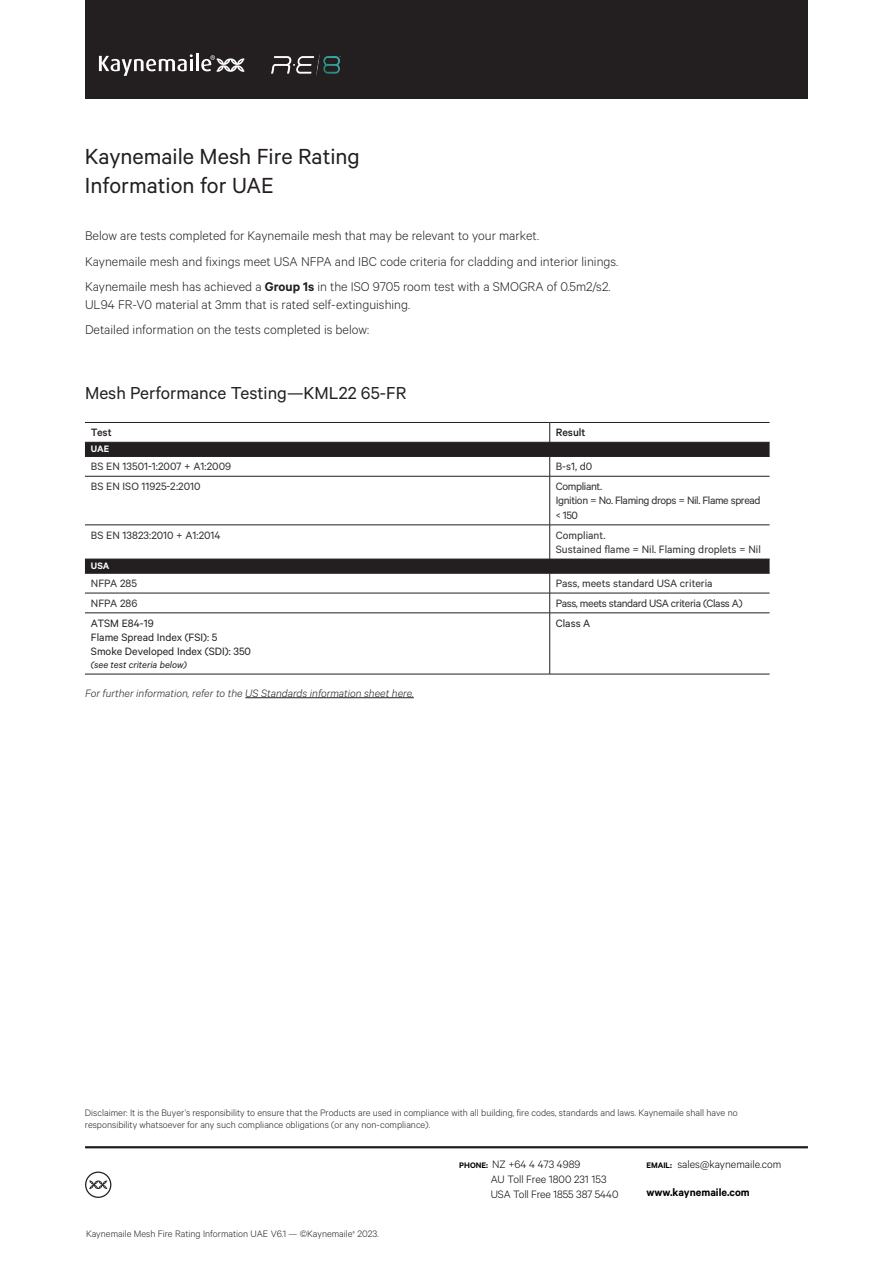
<style>
.page{position:relative;width:893px;height:1263px;background:#fff}
.page>*{position:absolute;margin:0;border:0;box-sizing:border-box;transform-origin:0 0}
.t1{font:24.6px "Calibre";color:#231f20}
.t2{font:19.5px "Calibre";color:#231f20}
.t3{font:300 14.25px/17.1px "Calibre";color:#231f20}
.t4{font:12px/14.4px "Calibre";color:#312f30}
.t5{font:12px/14.4px "Calibre";letter-spacing:-.03em;color:#312f30}
.t6{font:300 12px/15px "Calibre";color:#000}
.t7{font:12px "Calibre";color:#231f20}
.t8{font:italic 300 12px "Calibre";color:#231f20}
.t9{font:600 12px "Calibre";color:#000}
.t10{font:500 12px "Calibre";color:#231f20}
.t11{font:300 10.5px/12.6px "Calibre";color:#231f20}
.t12{font:italic 10.5px "Calibre";color:#231f20}
.t13{font:600 10.5px "Calibre";letter-spacing:-.005em;color:#fff}
.s1{font-weight:600}
.s2{font-weight:600;font-size:9px}
</style>
<div class="page">
<div style="left:85px;top:0;width:723px;height:99px;background:#231f20"></div>
<hr style="left:85px;top:1146px;width:723px;height:2px;background:#231f20">
<div style="left:85px;top:1171px;width:26px;height:27px;border:1px solid #231f20;border-radius:50%"></div>
<svg style="left:89px;top:1180px;width:18px;height:9px"></svg>
<svg style="left:85px;top:443px;width:685px;height:130px"></svg>
<hr style="left:85px;top:422px;width:465px;height:1px;background:#231f20">
<hr style="left:550px;top:422px;width:220px;height:1px;background:#231f20">
<hr style="left:85px;top:442px;width:465px;height:1px;background:#231f20">
<hr style="left:550px;top:442px;width:220px;height:1px;background:#231f20">
<hr style="left:85px;top:456px;width:465px;height:1px;background:#231f20">
<hr style="left:550px;top:456px;width:220px;height:1px;background:#231f20">
<svg style="left:549px;top:423px;width:1px;height:53px"></svg>
<hr style="left:85px;top:476px;width:465px;height:1px;background:#231f20">
<hr style="left:550px;top:476px;width:220px;height:1px;background:#231f20">
<hr style="left:549px;top:476px;width:1px;height:49px;background:#231f20">
<hr style="left:85px;top:525px;width:465px;height:1px;background:#231f20">
<hr style="left:550px;top:525px;width:220px;height:1px;background:#231f20">
<hr style="left:549px;top:525px;width:1px;height:34px;background:#231f20">
<hr style="left:85px;top:559px;width:465px;height:1px;background:#231f20">
<hr style="left:550px;top:559px;width:220px;height:1px;background:#231f20">
<hr style="left:85px;top:573px;width:465px;height:1px;background:#231f20">
<hr style="left:550px;top:573px;width:220px;height:1px;background:#231f20">
<hr style="left:85px;top:593px;width:465px;height:1px;background:#231f20">
<hr style="left:550px;top:593px;width:220px;height:1px;background:#231f20">
<svg style="left:549px;top:560px;width:1px;height:53px"></svg>
<hr style="left:85px;top:613px;width:465px;height:1px;background:#231f20">
<hr style="left:550px;top:613px;width:220px;height:1px;background:#231f20">
<hr style="left:549px;top:613px;width:1px;height:61px;background:#231f20">
<hr style="left:85px;top:674px;width:465px;height:1px;background:#231f20">
<hr style="left:550px;top:674px;width:220px;height:1px;background:#231f20">
<hr style="left:245px;top:697px;width:169px;height:1px;background:#231f20">
<hr style="left:196px;top:54px;width:3px;height:17px;background:#fff">
<svg style="left:99px;top:54px;width:94px;height:22px"></svg>
<svg style="left:201px;top:55px;width:43px;height:17px"></svg>
<img style="left:272px;top:54px;width:69px;height:22px">
<h2 class="t1" style="left:85px;top:142px;width:276px">Kaynemaile Mesh Fire Rating</h2>
<h2 class="t1" style="left:85px;top:171px;width:190px">Information for UAE</h2>
<h2 class="t3" style="left:85px;top:227px;width:455px">Below are tests completed for Kaynemaile mesh that may be relevant to your market.</h2>
<h2 class="t3" style="left:85px;top:252px;width:535px">Kaynemaile mesh and fixings meet USA NFPA and IBC code criteria for cladding and interior linings.</h2>
<h2 class="t3" style="left:85px;top:278px;width:527px">Kaynemaile mesh has achieved a <span class="s1">Group 1s</span> in the ISO 9705 room test with a SMOGRA of 0.5m2/s2.<br>UL94 FR-V0 material at 3mm that is rated self-extinguishing.</h2>
<h2 class="t3" style="left:85px;top:321px;width:286px">Detailed information on the tests completed is below:</h2>
<h2 class="t2" style="left:85px;top:382px;width:323px">Mesh Performance Testing—KML22 65-FR</h2>
<p class="t10" style="left:91px;top:425px;width:22px">Test</p>
<p class="t10" style="left:556px;top:425px;width:31px">Result</p>
<p class="t13" style="left:91px;top:443px;width:20px">UAE</p>
<p class="t4" style="left:91px;top:459px;width:142px">BS EN 13501-1:2007 + A1:2009</p>
<p class="t4" style="left:556px;top:459px;width:38px">B-s1, d0</p>
<p class="t4" style="left:91px;top:479px;width:111px">BS EN ISO 11925-2:2010</p>
<p class="t5" style="left:556px;top:479px;width:206px">Compliant.<br>Ignition = No. Flaming drops = Nil. Flame spread &lt; 150</p>
<p class="t4" style="left:91px;top:527px;width:131px">BS EN 13823:2010 + A1:2014</p>
<p class="t4" style="left:556px;top:527px;width:207px">Compliant.<br>Sustained flame = Nil. Flaming droplets = Nil</p>
<p class="t13" style="left:91px;top:560px;width:20px">USA</p>
<p class="t4" style="left:91px;top:576px;width:48px">NFPA 285</p>
<p class="t4" style="left:556px;top:576px;width:158px">Pass, meets standard USA criteria</p>
<p class="t4" style="left:91px;top:595px;width:48px">NFPA 286</p>
<p class="t5" style="left:556px;top:595px;width:188px">Pass, meets standard USA criteria (Class A)</p>
<p class="t7" style="left:91px;top:616px;width:64px">ATSM E84-19</p>
<p class="t7" style="left:91px;top:630px;width:128px">Flame Spread Index (FSI): 5</p>
<p class="t7" style="left:91px;top:645px;width:162px">Smoke Developed Index (SDI): 350</p>
<p class="t12" style="left:91px;top:659px;width:97px">(see test criteria below)</p>
<p class="t7" style="left:556px;top:616px;width:36px">Class A</p>
<h2 class="t8" style="left:85px;top:686px;width:330px">For further information, refer to the US Standards information sheet here.</h2>
<h2 class="t11" style="left:85px;top:1105px;width:654px">Disclaimer: It is the Buyer’s responsibility to ensure that the Products are used in compliance with all building, fire codes, standards and laws. Kaynemaile shall have no responsibility whatsoever for any such compliance obligations (or any non-compliance).</h2>
<p class="t11" style="left:86px;top:1227px;width:294px">Kaynemaile Mesh Fire Rating Information UAE V6.1 — ©Kaynemaile<sup>®</sup> 2023.</p>
<p class="t6" style="left:491px;top:1156px;width:129px;text-indent:-32px"><span class="s2">PHONE:</span> NZ +64 4 473 4989<br>AU Toll Free 1800 231 153<br>USA Toll Free 1855 387 5440</p>
<p class="t6" style="left:646px;top:1156px;width:136px"><span class="s2">EMAIL:</span> sales@kaynemaile.com</p>
<p class="t9" style="left:646px;top:1185px;width:105px">www.kaynemaile.com</p>
</div>
